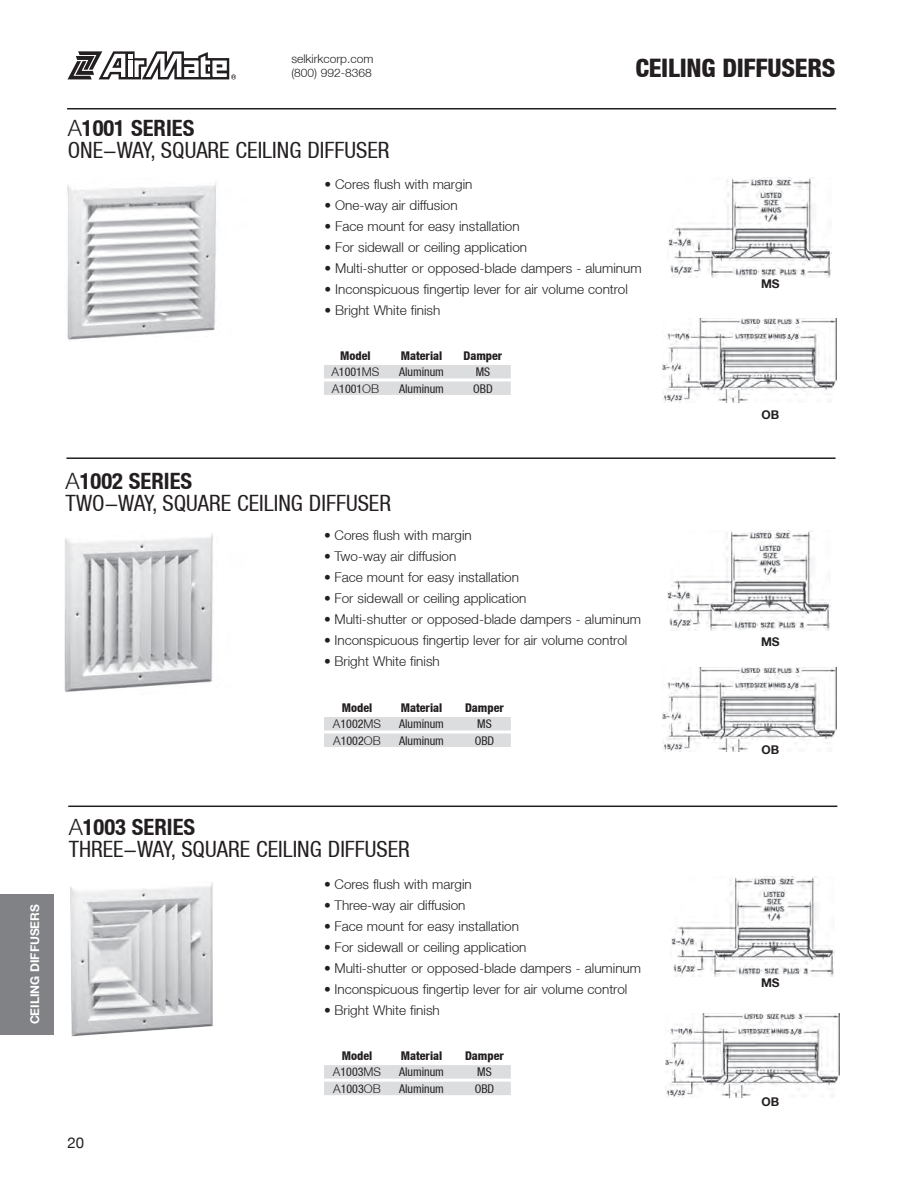
<style>
.page{position:relative;width:918px;height:1188px;background:#fff}
.page>*{position:absolute;margin:0;border:0;box-sizing:border-box;transform-origin:0 0}
.t1{font:800 condensed 25.5px "Helvetica Neue LT";letter-spacing:-.01em;color:#231f20}
.t2{font:condensed 22.5px/22.5px "Helvetica Neue LT";color:#231f20}
.t3{font:15px "Helvetica Neue LT";color:#231f20}
.t4{font:300 13.5px "Helvetica Neue LT";color:#231f20}
.t5{font:condensed 12px "Helvetica Neue LT";color:#231f20}
.t6{font:800 condensed 12px "Helvetica Neue LT";color:#231f20}
.t7{font:300 12px/13.8px "Helvetica Neue LT";color:#231f20}
.t8{font:700 12px "Helvetica Neue LT";color:#fff}
.t9{font:700 12px "Helvetica Neue LT";color:#231f20}
.s1{font-weight:300;font-stretch:normal}
.s2{font-weight:700}
</style>
<div class="page">
<svg style="left:68px;top:51px;width:168px;height:28px"></svg>
<hr style="left:67px;top:108px;width:769px;height:2px;background:#231f20">
<div style="left:0;top:894px;width:54px;height:141px;background:#808285"></div>
<img style="left:67px;top:182px;width:149px;height:158px">
<div style="left:324px;top:365px;width:187px;height:13px;background:#dcdddf"></div>
<div style="left:324px;top:381px;width:187px;height:14px;background:#dcdddf"></div>
<img style="left:662px;top:318px;width:174px;height:84px">
<img style="left:668px;top:178px;width:163px;height:100px">
<hr style="left:68px;top:806px;width:769px;height:1px;background:#231f20">
<img style="left:64px;top:534px;width:149px;height:158px">
<img style="left:70px;top:882px;width:143px;height:155px">
<div style="left:324px;top:717px;width:187px;height:14px;background:#dcdddf"></div>
<div style="left:324px;top:734px;width:187px;height:13px;background:#dcdddf"></div>
<img style="left:663px;top:667px;width:174px;height:84px">
<img style="left:667px;top:531px;width:164px;height:100px">
<div style="left:754px;top:744px;width:33px;height:17px;background:#fff"></div>
<div style="left:324px;top:1065px;width:187px;height:14px;background:#dcdddf"></div>
<div style="left:324px;top:1082px;width:187px;height:13px;background:#dcdddf"></div>
<img style="left:665px;top:1013px;width:174px;height:84px">
<img style="left:671px;top:877px;width:164px;height:100px">
<div style="left:754px;top:1096px;width:33px;height:17px;background:#fff"></div>
<hr style="left:66px;top:457px;width:770px;height:2px;background:#231f20">
<p class="t8" style="left:27px;top:1024px;width:122px;rotate:-90deg">CEILING DIFFUSERS</p>
<p class="t7" style="left:291px;top:52px;width:84px">selkirkcorp.com (800) 992-8368</p>
<h1 class="t1" style="left:635px;top:52px;width:202px">CEILING DIFFUSERS</h1>
<h2 class="t2" style="left:68px;top:117px;width:323px"><span class="s1">A</span><span class="s2">1001 SERIES<br></span>ONE-WAY, SQUARE CEILING DIFFUSER</h2>
<p class="t4" style="left:325px;top:176px;width:149px">• Cores flush with margin</p>
<p class="t4" style="left:325px;top:197px;width:135px">• One-way air diffusion</p>
<p class="t4" style="left:325px;top:218px;width:197px">• Face mount for easy installation</p>
<p class="t4" style="left:325px;top:239px;width:204px">• For sidewall or ceiling application</p>
<p class="t4" style="left:325px;top:260px;width:319px">• Multi-shutter or opposed-blade dampers - aluminum</p>
<p class="t4" style="left:325px;top:281px;width:305px">• Inconspicuous fingertip lever for air volume control</p>
<p class="t4" style="left:325px;top:302px;width:117px">• Bright White finish</p>
<p class="t6" style="left:340px;top:348px;width:32px">Model</p>
<p class="t6" style="left:401px;top:348px;width:43px">Material</p>
<p class="t6" style="left:464px;top:348px;width:40px">Damper</p>
<p class="t5" style="left:331px;top:365px;width:50px"><span class="s1">A</span>1001<span class="s1">MS</span></p>
<p class="t5" style="left:399px;top:365px;width:46px">Aluminum</p>
<p class="t5" style="left:476px;top:365px;width:16px">MS</p>
<p class="t5" style="left:332px;top:381px;width:49px"><span class="s1">A</span>1001<span class="s1">OB</span></p>
<p class="t5" style="left:399px;top:381px;width:46px">Aluminum</p>
<p class="t5" style="left:473px;top:381px;width:21px">OBD</p>
<h2 class="t2" style="left:66px;top:470px;width:327px"><span class="s1">A</span><span class="s2">1002 SERIES<br></span>TWO-WAY, SQUARE CEILING DIFFUSER</h2>
<p class="t4" style="left:324px;top:527px;width:149px">• Cores flush with margin</p>
<p class="t4" style="left:324px;top:548px;width:134px">• Two-way air diffusion</p>
<p class="t4" style="left:324px;top:569px;width:197px">• Face mount for easy installation</p>
<p class="t4" style="left:324px;top:590px;width:204px">• For sidewall or ceiling application</p>
<p class="t4" style="left:324px;top:611px;width:319px">• Multi-shutter or opposed-blade dampers - aluminum</p>
<p class="t4" style="left:324px;top:632px;width:305px">• Inconspicuous fingertip lever for air volume control</p>
<p class="t4" style="left:324px;top:653px;width:117px">• Bright White finish</p>
<p class="t6" style="left:342px;top:700px;width:32px">Model</p>
<p class="t6" style="left:401px;top:700px;width:43px">Material</p>
<p class="t6" style="left:465px;top:700px;width:40px">Damper</p>
<p class="t5" style="left:333px;top:717px;width:50px"><span class="s1">A</span>1002<span class="s1">MS</span></p>
<p class="t5" style="left:399px;top:717px;width:46px">Aluminum</p>
<p class="t5" style="left:477px;top:717px;width:16px">MS</p>
<p class="t5" style="left:333px;top:733px;width:49px"><span class="s1">A</span>1002<span class="s1">OB</span></p>
<p class="t5" style="left:399px;top:733px;width:46px">Aluminum</p>
<p class="t5" style="left:475px;top:733px;width:21px">OBD</p>
<h2 class="t2" style="left:69px;top:816px;width:343px"><span class="s1">A</span><span class="s2">1003 SERIES<br></span>THREE-WAY, SQUARE CEILING DIFFUSER</h2>
<p class="t4" style="left:324px;top:876px;width:149px">• Cores flush with margin</p>
<p class="t4" style="left:324px;top:897px;width:143px">• Three-way air diffusion</p>
<p class="t4" style="left:324px;top:918px;width:197px">• Face mount for easy installation</p>
<p class="t4" style="left:324px;top:939px;width:204px">• For sidewall or ceiling application</p>
<p class="t4" style="left:324px;top:960px;width:319px">• Multi-shutter or opposed-blade dampers - aluminum</p>
<p class="t4" style="left:324px;top:981px;width:305px">• Inconspicuous fingertip lever for air volume control</p>
<p class="t4" style="left:324px;top:1002px;width:117px">• Bright White finish</p>
<p class="t3" style="left:68px;top:1133px;width:18px">20</p>
<p class="t6" style="left:342px;top:1048px;width:32px">Model</p>
<p class="t6" style="left:401px;top:1048px;width:43px">Material</p>
<p class="t6" style="left:465px;top:1048px;width:40px">Damper</p>
<p class="t5" style="left:333px;top:1065px;width:50px"><span class="s1">A</span>1003<span class="s1">MS</span></p>
<p class="t5" style="left:399px;top:1065px;width:46px">Aluminum</p>
<p class="t5" style="left:477px;top:1065px;width:16px">MS</p>
<p class="t5" style="left:333px;top:1082px;width:49px"><span class="s1">A</span>1003<span class="s1">OB</span></p>
<p class="t5" style="left:399px;top:1082px;width:46px">Aluminum</p>
<p class="t5" style="left:475px;top:1082px;width:21px">OBD</p>
<p class="t9" style="left:761px;top:276px;width:20px">MS</p>
<p class="t9" style="left:762px;top:407px;width:19px">OB</p>
<p class="t9" style="left:761px;top:634px;width:20px">MS</p>
<p class="t9" style="left:762px;top:742px;width:19px">OB</p>
<p class="t9" style="left:761px;top:976px;width:20px">MS</p>
<p class="t9" style="left:762px;top:1094px;width:19px">OB</p>
</div>
